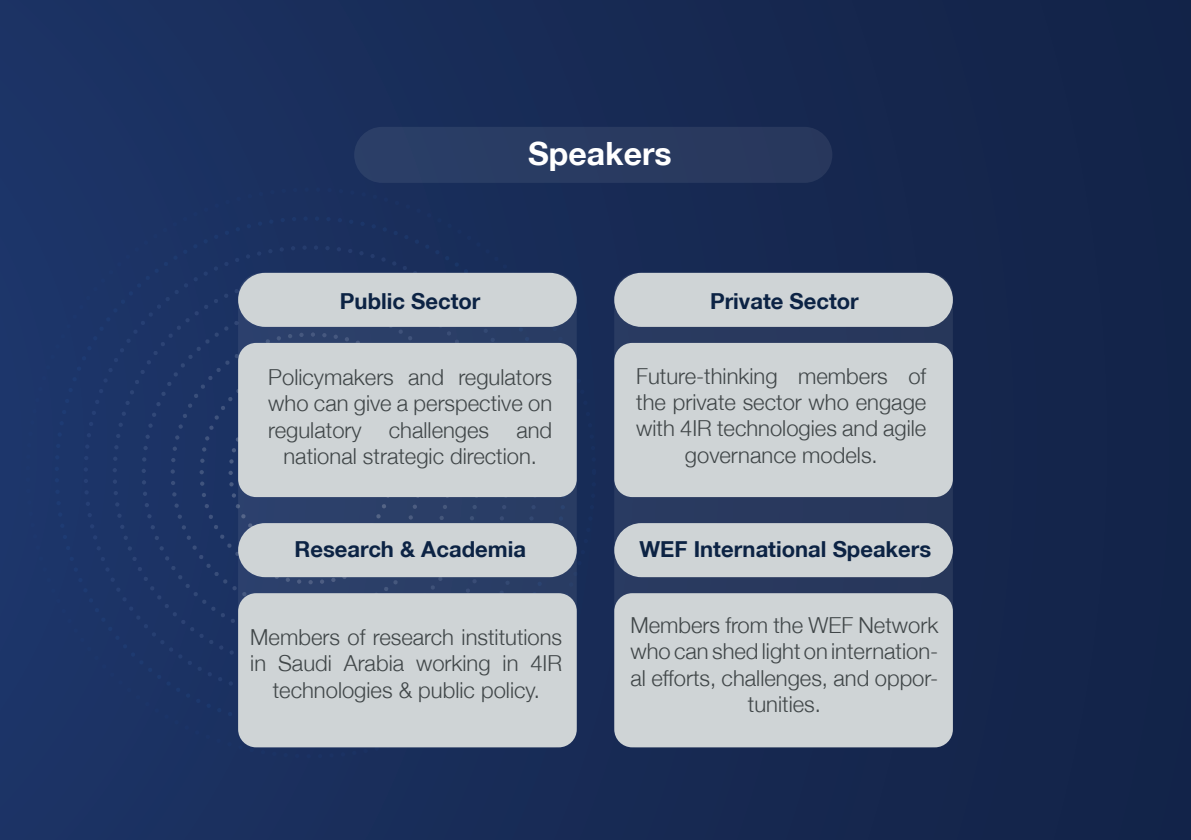
<style>
.page{position:relative;width:1191px;height:840px;background:#fff}
.page>*{position:absolute;margin:0;border:0;box-sizing:border-box;transform-origin:0 0}
.t1{font:700 32px "Helvetica Neue LT Arabic";color:#fff}
.t2{font:300 22px/26.4px "Helvetica Neue LT Arabic";color:#404648;text-align:center}
.t3{font:700 22px "Helvetica Neue LT Arabic";color:#0c2344}
</style>
<div class="page">
<div style="left:0;top:0;width:1191px;height:839px;background:linear-gradient(to right,#1c3365,#132347)"></div>
<svg style="left:26px;top:187px;width:570px;height:570px;background:#1b3263"></svg>
<svg style="left:238px;top:273px;width:339px;height:474px;background:#2c4069"></svg>
<div style="left:238px;top:273px;width:339px;height:54px;background:#cfd4d6;border-radius:27px"></div>
<div style="left:238px;top:343px;width:339px;height:154px;background:#cfd4d6;border-radius:18px"></div>
<div style="left:614px;top:273px;width:339px;height:474px;background:#29395e;border-radius:24px"></div>
<div style="left:614px;top:273px;width:339px;height:54px;background:#cfd4d6;border-radius:27px"></div>
<div style="left:614px;top:343px;width:339px;height:154px;background:#cfd4d6;border-radius:18px"></div>
<div style="left:238px;top:523px;width:339px;height:54px;background:#cfd4d6;border-radius:27px"></div>
<div style="left:238px;top:593px;width:339px;height:154px;background:#cfd4d6;border-radius:18px"></div>
<div style="left:614px;top:523px;width:339px;height:54px;background:#cfd4d6;border-radius:27px"></div>
<div style="left:614px;top:593px;width:339px;height:154px;background:#cfd4d6;border-radius:18px"></div>
<div style="left:354px;top:127px;width:478px;height:56px;background:#293a61;border-radius:28px"></div>
<h1 class="t1" style="left:528px;top:135px;width:145px">Speakers</h1>
<p class="t3" style="left:340px;top:288px;width:142px">Public Sector</p>
<p class="t3" style="left:710px;top:288px;width:150px">Private Sector</p>
<p class="t2" style="left:268px;top:364px;width:285px">Policymakers and regulators who can give a perspective on regulatory challenges and national strategic direction.</p>
<p class="t3" style="left:294px;top:536px;width:233px">Research &amp; Academia</p>
<p class="t2" style="left:250px;top:624px;width:313px">Members of research institutions in Saudi Arabia working in 4IR technologies &amp; public policy.</p>
<p class="t2" style="left:636px;top:362px;width:292px">Future-thinking members of the private sector who engage with 4IR technologies and agile governance models.</p>
<p class="t3" style="left:639px;top:536px;width:293px">WEF International Speakers</p>
<p class="t2" style="left:630px;top:612px;width:309px">Members from the WEF Network who can shed light on internation&shy;al efforts, challenges, and oppor&shy;tunities.</p>
</div>
